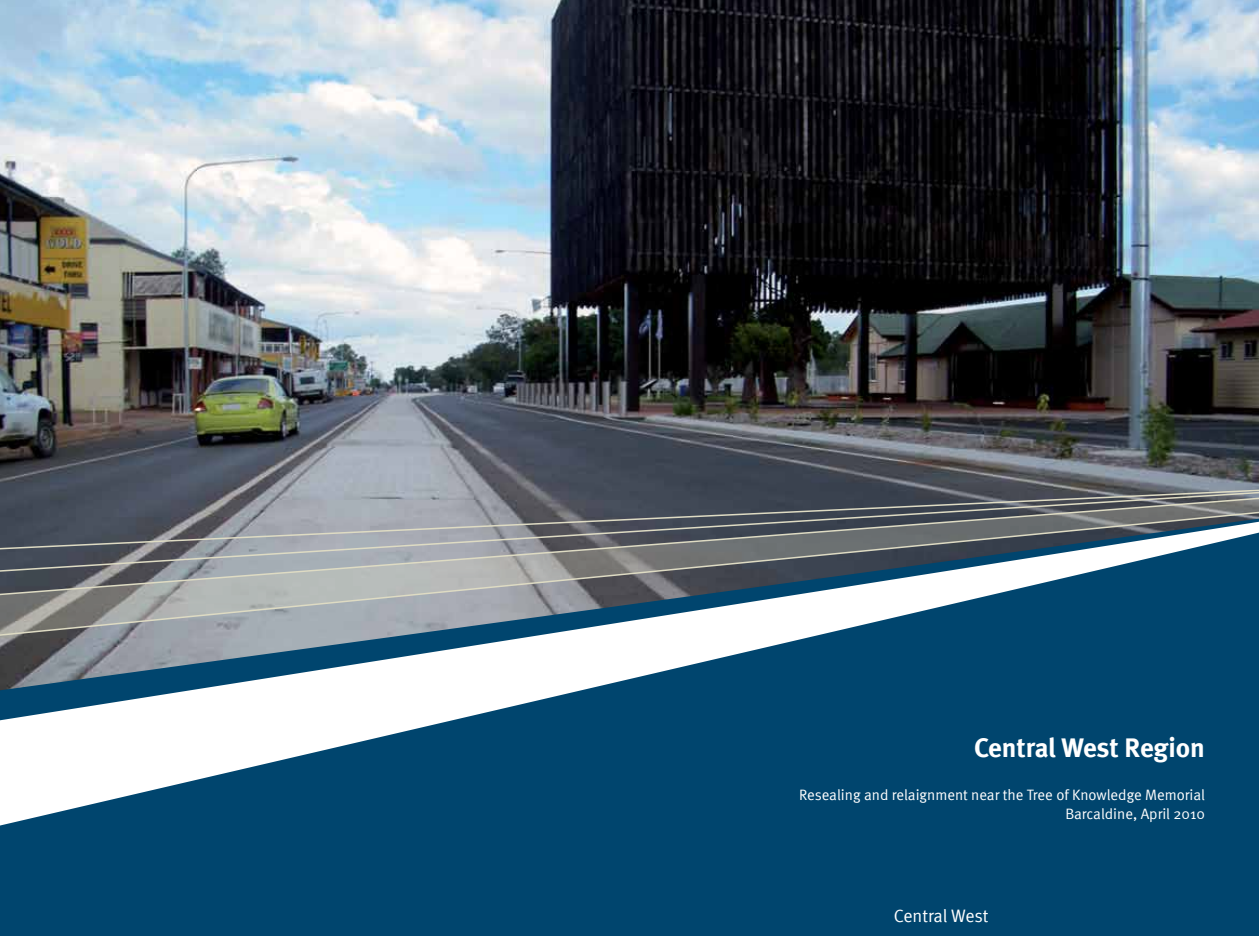
<style>
.page{position:relative;width:1259px;height:936px;background:#fff}
.page>*{position:absolute;margin:0;border:0;box-sizing:border-box;transform-origin:0 0}
.t1{font:700 27px "Meta";letter-spacing:-.005em;color:#fff}
.t2{font:18px "Meta Normal";letter-spacing:-.005em;color:#fff}
.t3{font:15px/18px "Meta Normal";color:#fff;text-align:right}
</style>
<div class="page">
<img style="left:0;top:0;width:1259px;height:474px">
<svg style="left:0;top:651px;width:1259px;height:284px;background:#256082"></svg>
<svg style="left:0;top:581px;width:1259px;height:68px"></svg>
<svg style="left:0;top:474px;width:1259px;height:107px;background:#6e767e"></svg>
<h1 class="t1" style="left:974px;top:731px;width:232px">Central West Region</h1>
<p class="t3" style="left:799px;top:786px;width:407px">Resealing and relaignment near the Tree of Knowledge Memorial<br>Barcaldine, April 2010</p>
<p class="t2" style="left:894px;top:905px;width:96px">Central West</p>
</div>
